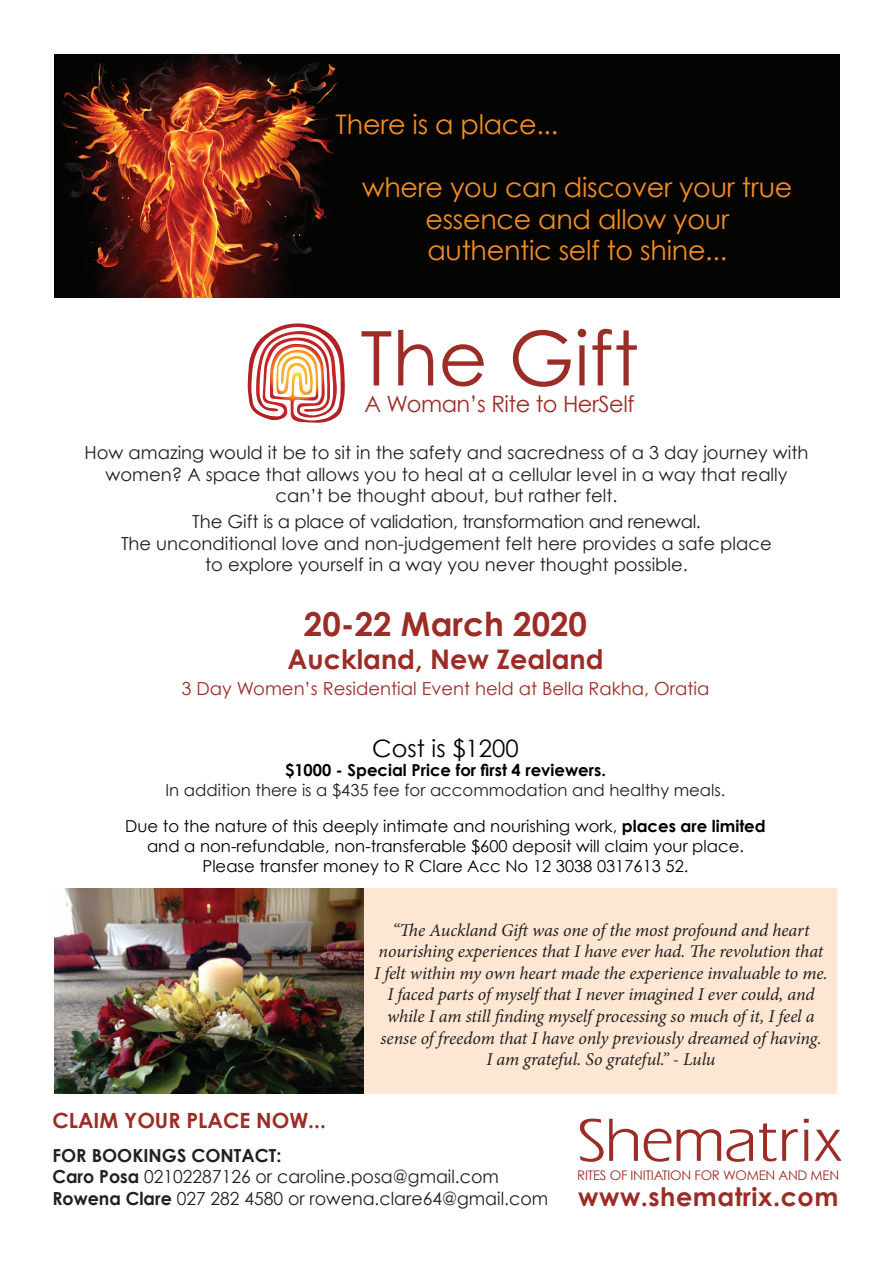
<style>
.page{position:relative;width:893px;height:1263px;background:#fff}
.page>*{position:absolute;margin:0;border:0;box-sizing:border-box;transform-origin:0 0}
.t1{font:75.6px "Century Gothic";color:#9c2c26}
.t2{font:700 33px "Century Gothic";color:#9c2c26}
.t3{font:27px/31.5px "Century Gothic";letter-spacing:-.01em;color:#f68d1f;text-align:center}
.t4{font:700 27px "Century Gothic";color:#9c2c26}
.t5{font:700 25.5px "Century Gothic";letter-spacing:.02em;color:#9c2c26}
.t6{font:24px "Century Gothic";color:#000}
.t7{font:22.5px "Century Gothic";letter-spacing:-.02em;color:#9c2c26}
.t8{font:700 21px "Century Gothic";color:#9c2c26}
.t9{font:18px/21.6px "Century Gothic";color:#231f20;text-align:center}
.t10{font:italic 18px/21.6px "Minion Pro";letter-spacing:-.005em;color:#231f20;text-align:center}
.t11{font:18px "Century Gothic";color:#9c2c26}
.t12{font:16.5px/19.8px "Century Gothic";color:#000;text-align:center}
.t13{font:16.5px "Century Gothic";color:#231f20}
.t14{font:700 16.5px "Century Gothic";color:#000}
.t15{font:13.2px "Century Gothic";letter-spacing:-.02em;color:#9c2c26}
.s1{font-weight:700}
</style>
<div class="page">
<img style="left:54px;top:888px;width:311px;height:206px">
<div style="left:57px;top:54px;width:782px;height:243px;background:#040503"></div>
<svg style="left:580px;top:1118px;width:262px;height:44px"></svg>
<svg style="left:248px;top:324px;width:93px;height:97px"></svg>
<div style="left:365px;top:888px;width:472px;height:206px;background:#fde7d3"></div>
<img style="left:54px;top:54px;width:284px;height:243px">
<h3 class="t3" style="left:336px;top:108px;width:224px">There is a place...</h3>
<h3 class="t3" style="left:362px;top:171px;width:432px">where you can discover your true essence and allow your authentic self to shine...</h3>
<h1 class="t1" style="left:360px;top:312px;width:280px">The Gift</h1>
<p class="t7" style="left:365px;top:391px;width:271px">A Woman’s Rite to HerSelf</p>
<p class="t9" style="left:85px;top:441px;width:725px">How amazing would it be to sit in the safety and sacredness of a 3 day journey with women? A space that allows you to heal at a cellular level in a way that really can’t be thought about, but rather felt.</p>
<p class="t9" style="left:121px;top:510px;width:652px">The Gift is a place of validation, transformation and renewal.<br>The unconditional love and non-judgement felt here provides a safe place to explore yourself in a way you never thought possible.</p>
<h2 class="t2" style="left:304px;top:604px;width:285px">20-22 March 2020</h2>
<h3 class="t4" style="left:288px;top:642px;width:317px">Auckland, New Zealand</h3>
<p class="t11" style="left:182px;top:677px;width:529px">3 Day Women’s Residential Event held at Bella Rakha, Oratia</p>
<h3 class="t6" style="left:372px;top:733px;width:148px">Cost is $1200</h3>
<p class="t14" style="left:285px;top:760px;width:322px">$1000 - Special Price for first 4 reviewers.</p>
<p class="t13" style="left:166px;top:780px;width:561px">In addition there is a $435 fee for accommodation and healthy meals.</p>
<p class="t12" style="left:125px;top:816px;width:642px">Due to the nature of this deeply intimate and nourishing work, <span class="s1">places are limited </span>and a non-refundable, non-transferable $600 deposit will claim your place.<br>Please transfer money to R Clare Acc No 12 3038 0317613 52.</p>
<p class="t10" style="left:374px;top:919px;width:455px">“The Auckland Gift was one of the most profound and heart nourishing experiences that I have ever had. The revolution that I felt within my own heart made the experience invaluable to me.<br>I faced parts of myself that I never imagined I ever could, and while I am still finding myself processing so much of it, I feel a sense of freedom that I have only previously dreamed of having.<br>I am grateful. So grateful.” - Lulu</p>
<p class="t8" style="left:52px;top:1107px;width:275px">CLAIM YOUR PLACE NOW...</p>
<p class="t9" style="left:52px;top:1144px;width:497px;text-align:left"><span class="s1">FOR BOOKINGS CONTACT:<br>Caro Posa</span> 02102287126 or caroline.posa@gmail.com<br><span class="s1">Rowena Clare</span> 027 282 4580 or rowena.clare64@gmail.com</p>
<p class="t15" style="left:577px;top:1167px;width:263px">RITES OF INITIATION FOR WOMEN AND MEN</p>
<h3 class="t5" style="left:578px;top:1180px;width:262px">www.shematrix.com</h3>
</div>
